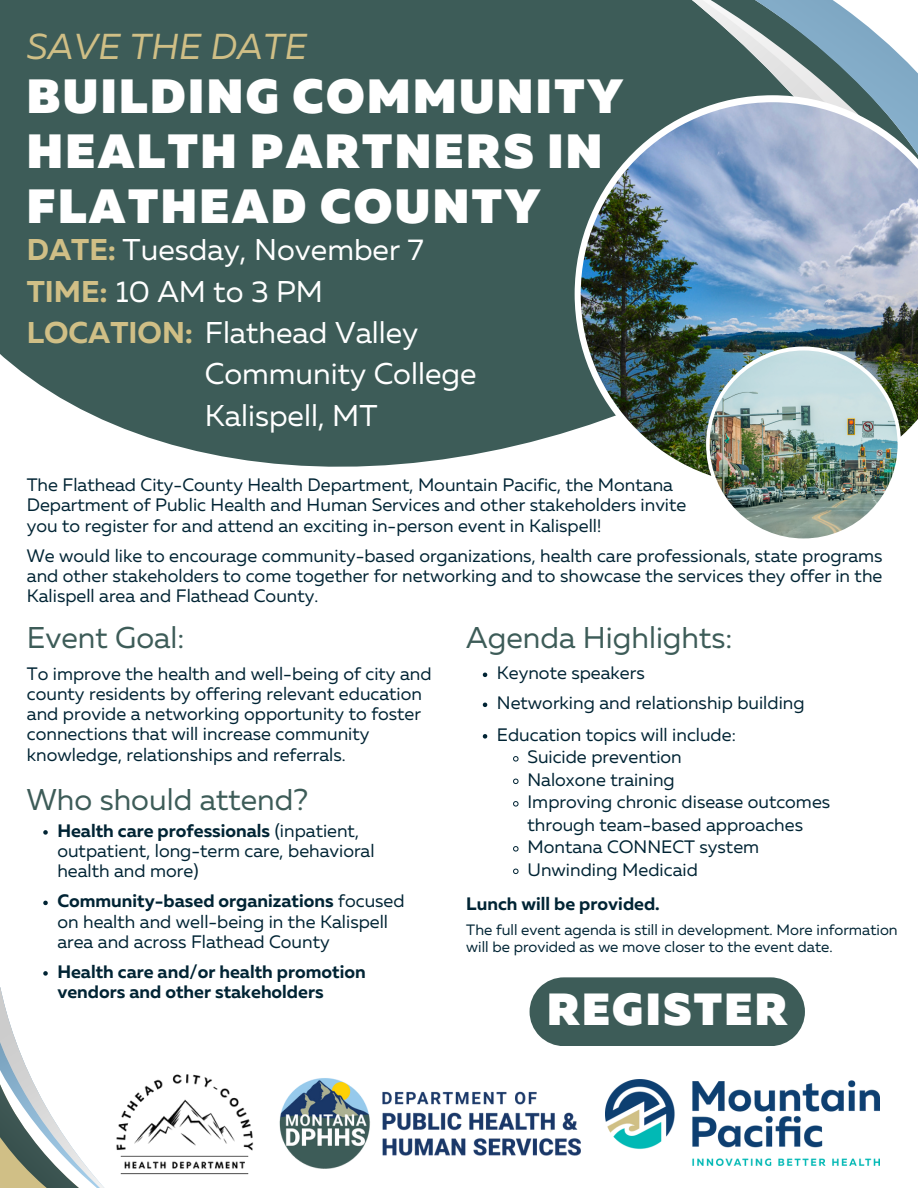
<style>
.page{position:relative;width:918px;height:1188px;background:#fff}
.page>*{position:absolute;margin:0;border:0;box-sizing:border-box;transform-origin:0 0}
.t1{font:900 48px/55.2px "Muller";letter-spacing:.05em;color:#fff}
.t2{font:900 45px "Muller";letter-spacing:.05em;color:#fff}
.t3{font:italic 36px "Muller";color:#d0bf86}
.t4{font:30px/41.7px "Muller";color:#fff}
.t5{font:30px "Muller";color:#3d5c58}
.t6{font:18px/20.2px "Muller";color:#012434}
.t7{font:700 18px/20.2px "Muller";color:#012434}
.t8{font:15px/16.8px "Muller";color:#012434}
.s1{font-weight:700;color:#d0bf86}
.s2{font-weight:700}
</style>
<div class="page">
<div style="left:0;top:0;width:575px;height:467px;background:#3d5c58"></div>
<svg style="left:378px;top:0;width:540px;height:222px;background:#516f6e"></svg>
<svg style="left:0;top:987px;width:105px;height:201px"></svg>
<svg style="left:575px;top:95px;width:343px;height:335px;fill:#3d5c58"></svg>
<img style="left:581px;top:102px;width:337px;height:374px">
<svg style="left:706px;top:346px;width:195px;height:196px"></svg>
<img style="left:710px;top:351px;width:188px;height:187px;border-radius:50%">
<img style="left:279px;top:1078px;width:302px;height:91px">
<img style="left:605px;top:1079px;width:275px;height:87px">
<img style="left:116px;top:1074px;width:138px;height:101px">
<div style="left:530px;top:977px;width:275px;height:69px;background:#3d5c58"></div>
<svg style="left:43px;top:830px;width:5px;height:5px"></svg>
<svg style="left:43px;top:901px;width:5px;height:4px"></svg>
<svg style="left:43px;top:971px;width:5px;height:5px"></svg>
<svg style="left:483px;top:673px;width:4px;height:4px"></svg>
<svg style="left:483px;top:703px;width:4px;height:4px"></svg>
<svg style="left:483px;top:734px;width:4px;height:5px"></svg>
<svg style="left:513px;top:756px;width:6px;height:6px"></svg>
<svg style="left:513px;top:778px;width:6px;height:6px"></svg>
<svg style="left:513px;top:801px;width:6px;height:6px"></svg>
<svg style="left:513px;top:846px;width:6px;height:6px"></svg>
<svg style="left:513px;top:868px;width:6px;height:6px"></svg>
<p class="t3" style="left:27px;top:32px;width:282px">SAVE THE DATE</p>
<p class="t1" style="left:27px;top:73px;width:598px">BUILDING COMMUNITY<br>HEALTH PARTNERS IN<br>FLATHEAD COUNTY</p>
<p class="t4" style="left:27px;top:231px;width:398px"><span class="s1">DATE:</span> Tuesday, November 7</p>
<p class="t4" style="left:27px;top:273px;width:298px"><span class="s1">TIME:</span> 10 AM to 3 PM</p>
<p class="t4" style="left:27px;top:314px;width:393px"><span class="s1">LOCATION:</span> Flathead Valley</p>
<p class="t4" style="left:205px;top:356px;width:273px">Community College<br>Kalispell, MT</p>
<p class="t6" style="left:27px;top:476px;width:661px">The Flathead City-County Health Department, Mountain Pacific, the Montana<br>Department of Public Health and Human Services and other stakeholders invite you to register for and attend an exciting in-person event in Kalispell!</p>
<p class="t6" style="left:27px;top:547px;width:857px;text-align:justify">We would like to encourage community-based organizations, health care professionals, state programs and other stakeholders to come together for networking and to showcase the services they offer in the Kalispell area and Flathead County.</p>
<p class="t5" style="left:27px;top:625px;width:159px">Event Goal:</p>
<p class="t6" style="left:27px;top:665px;width:406px">To improve the health and well-being of city and county residents by offering relevant education and provide a networking opportunity to foster connections that will increase community knowledge, relationships and referrals.</p>
<p class="t5" style="left:27px;top:787px;width:283px">Who should attend?</p>
<p class="t6" style="left:57px;top:822px;width:319px"><span class="s2">Health care professionals</span> (inpatient, outpatient, long-term care, behavioral health and more)</p>
<p class="t6" style="left:57px;top:892px;width:349px"><span class="s2">Community-based organizations</span> focused on health and well-being in the Kalispell area and across Flathead County</p>
<p class="t7" style="left:57px;top:963px;width:310px">Health care and/or health promotion vendors and other stakeholders</p>
<p class="t5" style="left:466px;top:625px;width:268px">Agenda Highlights:</p>
<p class="t6" style="left:497px;top:664px;width:149px">Keynote speakers</p>
<p class="t6" style="left:497px;top:694px;width:309px">Networking and relationship building</p>
<p class="t6" style="left:497px;top:726px;width:240px">Education topics will include:</p>
<p class="t6" style="left:527px;top:748px;width:156px">Suicide prevention</p>
<p class="t6" style="left:527px;top:771px;width:149px">Naloxone training</p>
<p class="t6" style="left:527px;top:792px;width:304px;line-height:22.5px">Improving chronic disease outcomes through team-based approaches</p>
<p class="t6" style="left:527px;top:838px;width:233px">Montana CONNECT system</p>
<p class="t6" style="left:527px;top:861px;width:172px">Unwinding Medicaid</p>
<p class="t7" style="left:466px;top:895px;width:195px">Lunch will be provided.</p>
<p class="t8" style="left:466px;top:923px;width:433px">The full event agenda is still in development. More information will be provided as we move closer to the event date.</p>
<p class="t2" style="left:547px;top:991px;width:242px">REGISTER</p>
</div>
